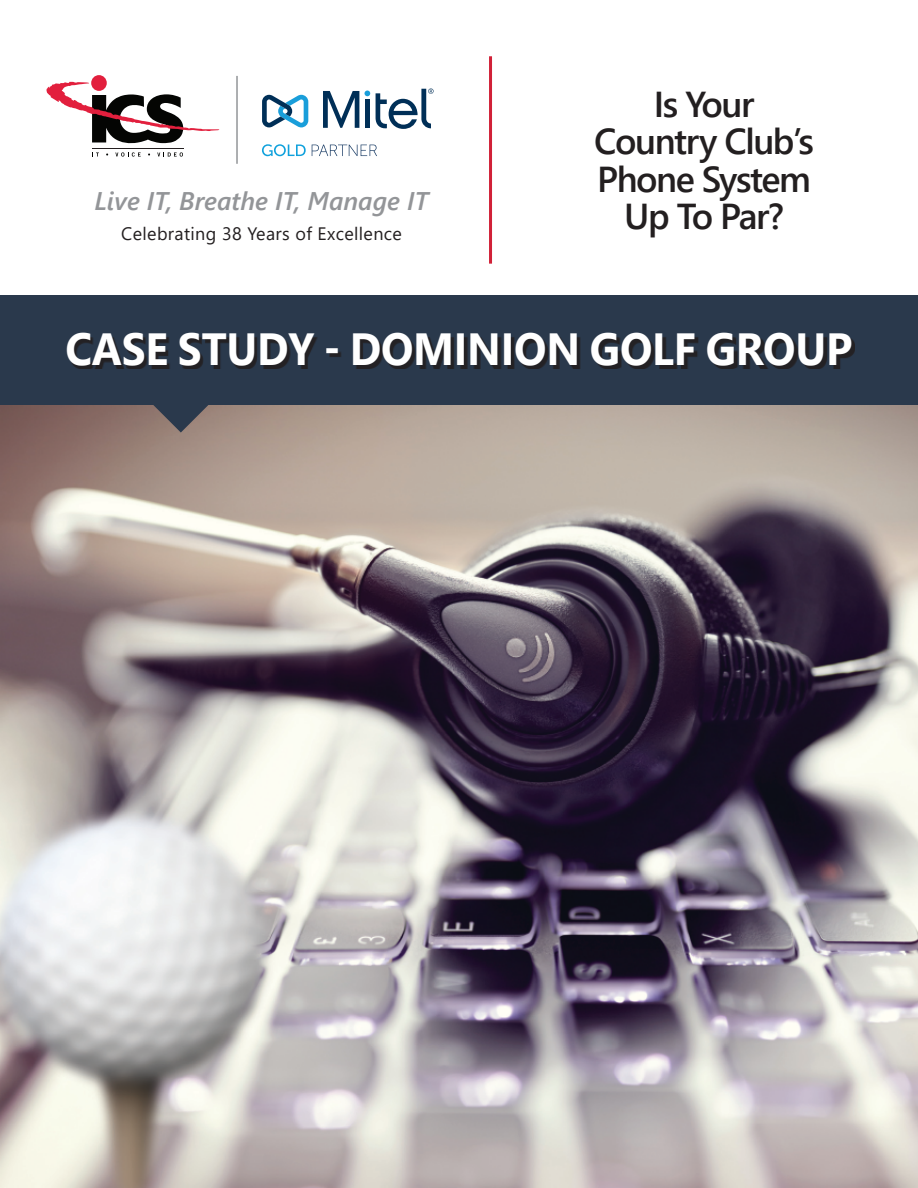
<style>
.page{position:relative;width:918px;height:1188px;background:#fff}
.page>*{position:absolute;margin:0;border:0;box-sizing:border-box;transform-origin:0 0}
.t1{font:700 45px "Segoe UI";letter-spacing:-.005em;color:#fff;scale:.95 1}
.t2{font:600 36px/37.5px "Segoe UI";letter-spacing:-.04em;color:#231f20;text-align:center}
.t3{font:italic 600 25.5px "Segoe UI";color:#939598}
.t4{font:18px "Segoe UI";letter-spacing:.02em;color:#231f20}
</style>
<div class="page">
<img style="left:0;top:81px;width:918px;height:1107px">
<div style="left:0;top:296px;width:918px;height:109px;background:#2a394c"></div>
<svg style="left:132px;top:336px;width:98px;height:97px"></svg>
<div style="left:70px;top:337px;width:785px;height:32px;background:#231f20;opacity:.9"></div>
<div style="left:91px;top:75px;width:16px;height:16px;background:#e21f3d;border-radius:50%"></div>
<svg style="left:46px;top:82px;width:173px;height:62px"></svg>
<hr style="left:92px;top:148px;width:91px;height:1px;background:#241f20">
<svg style="left:92px;top:152px;width:7px;height:5px"></svg>
<svg style="left:115px;top:152px;width:26px;height:5px"></svg>
<svg style="left:157px;top:152px;width:26px;height:5px"></svg>
<hr style="left:236px;top:76px;width:2px;height:88px;background:#939598">
<svg style="left:365px;top:91px;width:5px;height:5px"></svg>
<svg style="left:323px;top:91px;width:36px;height:37px"></svg>
<svg style="left:262px;top:95px;width:46px;height:32px"></svg>
<div style="left:365px;top:99px;width:5px;height:29px;background:#002f57"></div>
<svg style="left:376px;top:88px;width:58px;height:41px"></svg>
<svg style="left:262px;top:144px;width:44px;height:12px"></svg>
<svg style="left:312px;top:145px;width:65px;height:11px"></svg>
<hr style="left:489px;top:56px;width:3px;height:208px;background:#d12138">
<p class="t3" style="left:95px;top:191px;width:336px">Live IT, Breathe IT, Manage IT</p>
<p class="t4" style="left:121px;top:226px;width:282px">Celebrating 38 Years of Excellence</p>
<p class="t2" style="left:594px;top:89px;width:221px">Is Your<br>Country Club’s<br>Phone System<br>Up To Par?</p>
<p class="t1" style="left:65px;top:332px;width:830px">CASE STUDY - DOMINION GOLF GROUP</p>
</div>
